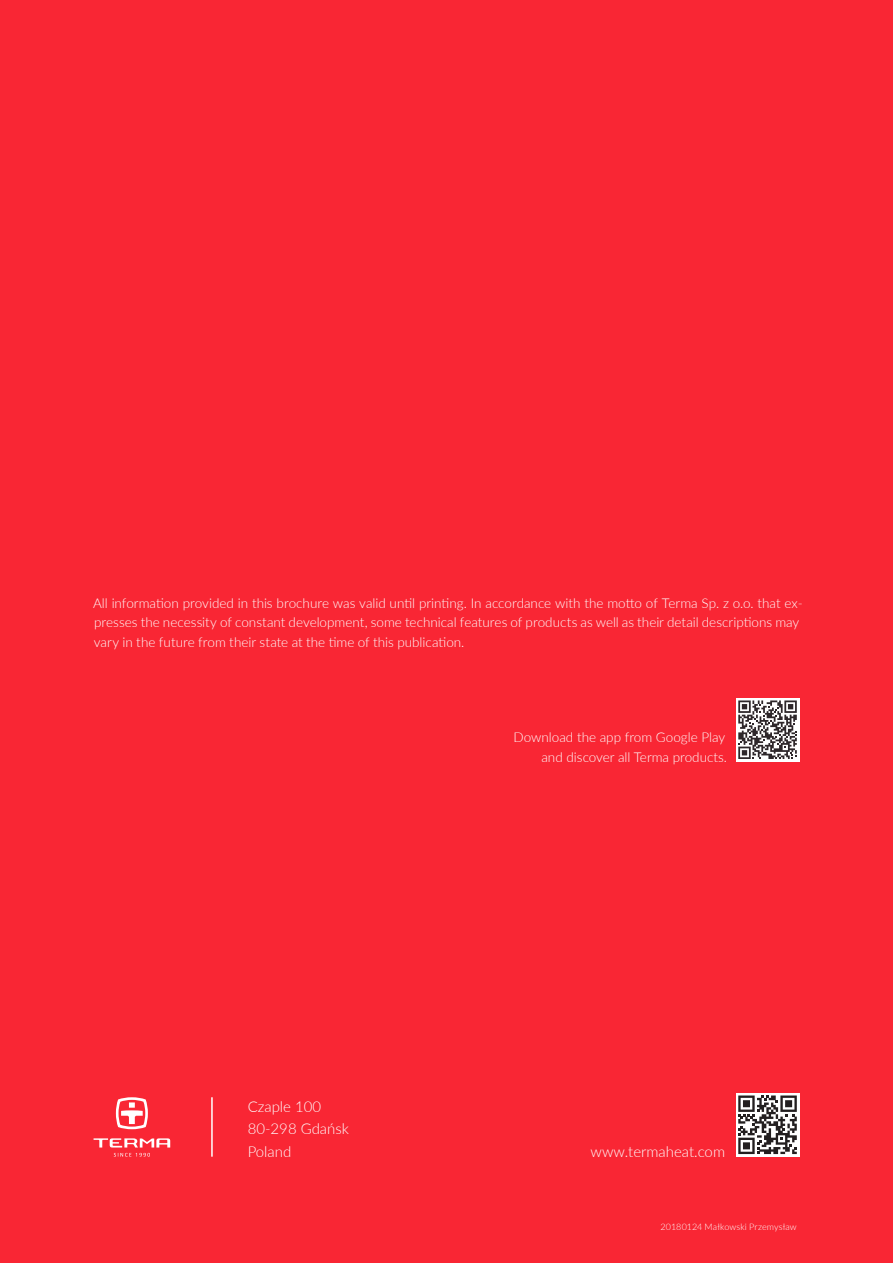
<style>
.page{position:relative;width:893px;height:1263px;background:#f92634}
.page>*{position:absolute;margin:0;border:0;box-sizing:border-box;transform-origin:0 0}
.t1{font:300 15px "Lato";color:#fff}
.Tekst_-_czarny__Pols{font:300 13.5px/19.5px "Lato";color:#fff}
.Tekst_-_czarny{font:300 9px "Lato";letter-spacing:.01em;color:#fff}
</style>
<div class="page">
<svg style="left:116px;top:1097px;width:32px;height:32px"></svg>
<svg style="left:94px;top:1138px;width:76px;height:9px"></svg>
<svg style="left:114px;top:1153px;width:36px;height:4px"></svg>
<hr style="left:211px;top:1097px;width:2px;height:60px;background:#fff">
<div style="left:736px;top:1093px;width:63px;height:64px;background:#fff"></div>
<svg style="left:738px;top:1095px;width:59px;height:59px"></svg>
<div style="left:736px;top:698px;width:63px;height:64px;background:#fff"></div>
<svg style="left:738px;top:700px;width:59px;height:59px"></svg>
<p class="Tekst_-_czarny__Pols" style="left:93px;top:593px;width:711px">All information provided in this brochure was valid until printing. In accordance with the motto of Terma Sp. z o.o. that ex&shy;presses the necessity of constant development, some technical features of products as well as their detail descriptions may vary in the future from their state at the time of this publication.</p>
<p class="Tekst_-_czarny__Pols" style="left:514px;top:727px;width:213px">Download the app from Google Play</p>
<p class="Tekst_-_czarny__Pols" style="left:541px;top:747px;width:187px">and discover all Terma products.</p>
<p class="t1" style="left:248px;top:1096px;width:75px">Czaple 100</p>
<p class="t1" style="left:248px;top:1118px;width:103px">80-298 Gdańsk</p>
<p class="t1" style="left:248px;top:1141px;width:45px">Poland</p>
<p class="t1" style="left:591px;top:1141px;width:136px">www.termaheat.com</p>
<p class="Tekst_-_czarny" style="left:660px;top:1221px;width:138px">20180124 Małkowski Przemysław</p>
</div>
